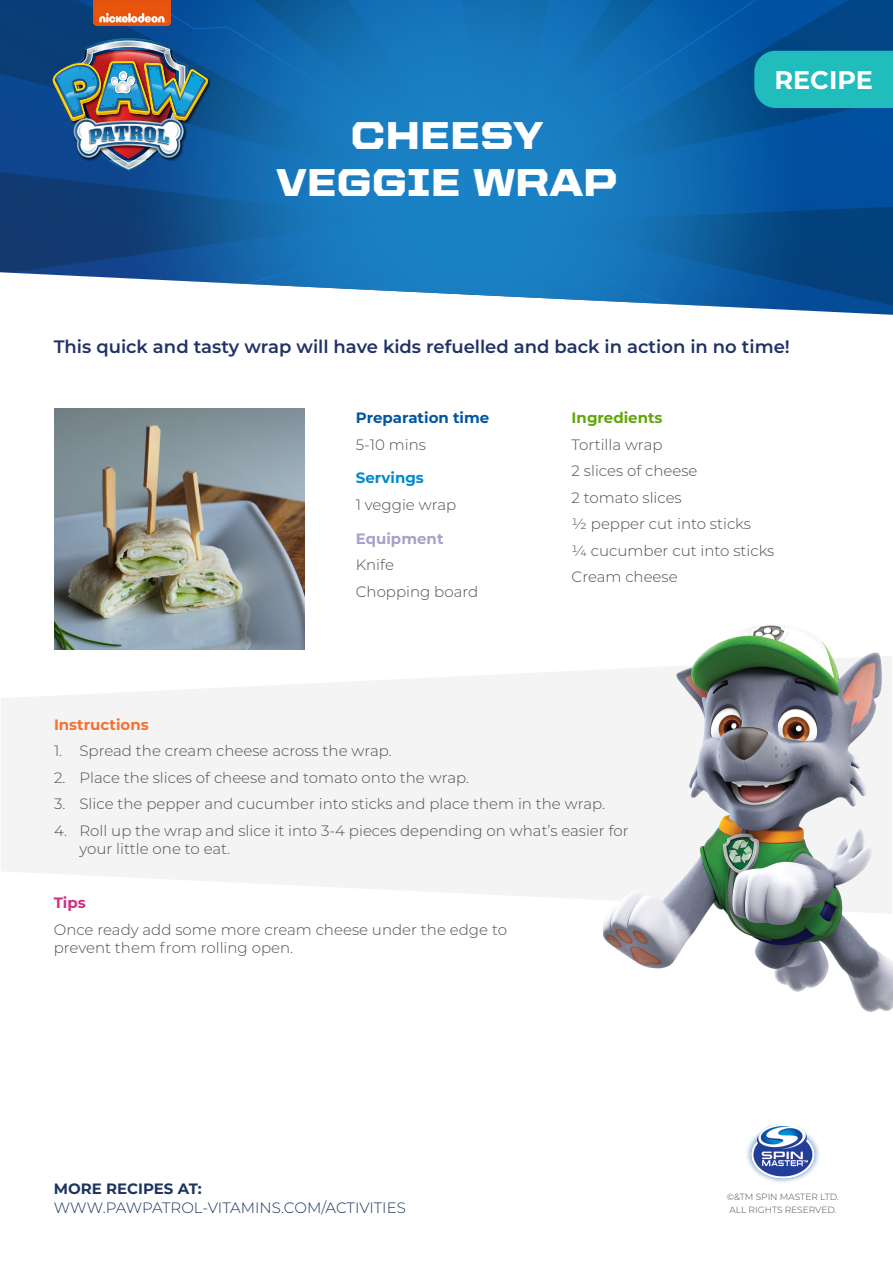
<style>
.page{position:relative;width:893px;height:1263px;background:#fff}
.page>*{position:absolute;margin:0;border:0;box-sizing:border-box;transform-origin:0 0}
.t1{font:900 39px "United Sans Ext";color:#fff;scale:.75 1}
.t2{font:700 25.5px "Montserrat";color:#fff}
.t3{font:600 18px "Montserrat";color:#1f3267}
.t4{font:300 15px/18px "Montserrat";color:#4e4e4f}
.t5{font:300 15px "Montserrat";color:#1c355e}
.t6{font:700 15px "Montserrat";color:#02569e}
.t7{font:700 15px "Montserrat";color:#1c355e}
.t8{font:700 15px "Montserrat";color:#f37231}
.t9{font:700 15px "Montserrat";color:#62a50c}
.t10{font:700 15px "Montserrat";color:#a4a2c9}
.t11{font:700 15px "Montserrat";color:#018acc}
.t12{font:700 15px "Montserrat";color:#cf2f85}
.t13{font:300 9px/13.5px "Montserrat";color:#46484a}
</style>
<div class="page">
<svg style="left:0;top:0;width:116px;height:205px;background:#0c407f"></svg>
<svg style="left:0;top:214px;width:893px;height:101px"></svg>
<svg style="left:817px;top:0;width:76px;height:200px;background:#014b95"></svg>
<svg style="left:116px;top:0;width:701px;height:310px;background:#1f73b4"></svg>
<img style="left:208px;top:60px;width:5px;height:65px">
<img style="left:51px;top:63px;width:2px;height:63px">
<img style="left:53px;top:38px;width:155px;height:134px">
<img style="left:93px;top:0;width:77px;height:25px">
<svg style="left:1px;top:670px;width:602px;height:230px;fill:#f4f4f4"></svg>
<img style="left:747px;top:1124px;width:72px;height:59px">
<img style="left:54px;top:408px;width:250px;height:241px">
<img style="left:603px;top:625px;width:290px;height:386px">
<div style="left:754px;top:51px;width:139px;height:57px;background:#21bdbd"></div>
<p class="t1" style="left:351px;top:112px;width:259px">CHEESY</p>
<p class="t1" style="left:276px;top:158px;width:456px">VEGGIE WRAP</p>
<p class="t2" style="left:774px;top:61px;width:100px">RECIPE</p>
<p class="t3" style="left:54px;top:334px;width:738px">This quick and tasty wrap will have kids refuelled and back in action in no time!</p>
<p class="t6" style="left:356px;top:407px;width:135px">Preparation time</p>
<p class="t4" style="left:356px;top:435px;width:72px">5-10 mins</p>
<p class="t11" style="left:356px;top:467px;width:70px">Servings</p>
<p class="t4" style="left:356px;top:495px;width:102px">1 veggie wrap</p>
<p class="t10" style="left:356px;top:528px;width:89px">Equipment</p>
<p class="t4" style="left:356px;top:556px;width:40px">Knife</p>
<p class="t4" style="left:356px;top:582px;width:124px">Chopping board</p>
<p class="t9" style="left:572px;top:407px;width:92px">Ingredients</p>
<p class="t4" style="left:572px;top:435px;width:92px">Tortilla wrap</p>
<p class="t4" style="left:572px;top:461px;width:127px">2 slices of cheese</p>
<p class="t4" style="left:572px;top:488px;width:112px">2 tomato slices</p>
<p class="t4" style="left:572px;top:514px;width:181px">½ pepper cut into sticks</p>
<p class="t4" style="left:572px;top:541px;width:204px">¼ cucumber cut into sticks</p>
<p class="t4" style="left:572px;top:567px;width:108px">Cream cheese</p>
<p class="t8" style="left:54px;top:714px;width:96px">Instructions</p>
<p class="t4" style="left:54px;top:741px;width:339px">1. Spread the cream cheese across the wrap.</p>
<p class="t4" style="left:54px;top:768px;width:417px">2. Place the slices of cheese and tomato onto the wrap.</p>
<p class="t4" style="left:54px;top:794px;width:553px">3. Slice the pepper and cucumber into sticks and place them in the wrap.</p>
<p class="t4" style="left:80px;top:821px;width:551px;text-indent:-26px">4. Roll up the wrap and slice it into 3-4 pieces depending on what’s easier for your little one to eat.</p>
<p class="t12" style="left:54px;top:892px;width:33px">Tips</p>
<p class="t4" style="left:54px;top:920px;width:455px">Once ready add some more cream cheese under the edge to prevent them from rolling open.</p>
<p class="t7" style="left:54px;top:1177px;width:150px">MORE RECIPES AT:</p>
<p class="t5" style="left:54px;top:1198px;width:354px">WWW.PAWPATROL-VITAMINS.COM/ACTIVITIES</p>
<p class="t13" style="left:727px;top:1189px;width:114px">©&amp;TM SPIN MASTER LTD.<br>ALL RIGHTS RESERVED.</p>
</div>
